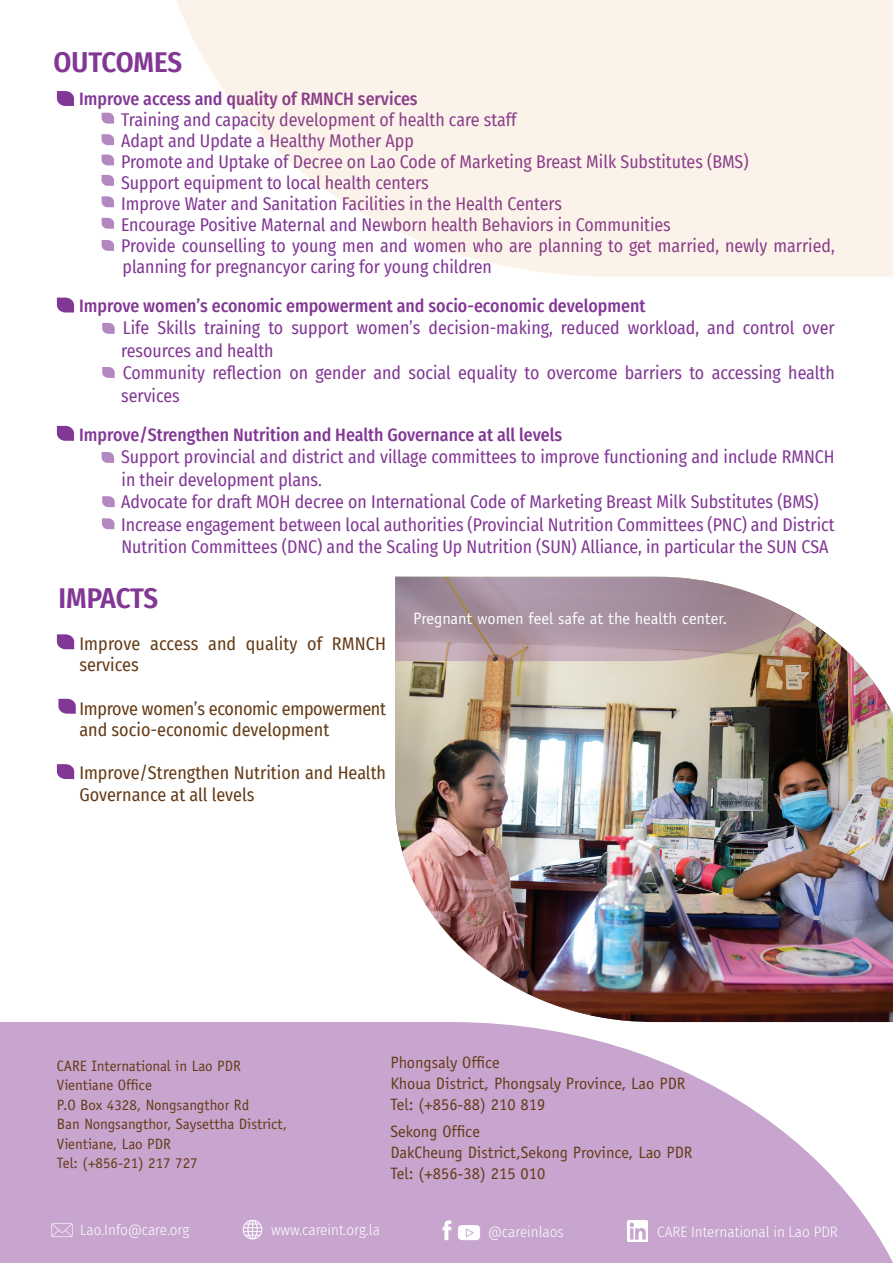
<style>
.page{position:relative;width:893px;height:1263px;background:#fff}
.page>*{position:absolute;margin:0;border:0;box-sizing:border-box;transform-origin:0 0}
.t1{font:600 28.65px "Fira Sans Condensed";letter-spacing:-.01em;color:#823795}
.t2{font:18px/21px "Fira Sans Condensed";color:#823795}
.t3{font:500 18px "Fira Sans Condensed";color:#823795}
.t4{font:18px/21.6px "Fira Sans Condensed";color:#643b16}
.t5{font:16.5px/21px "Officina Sans Std";color:#643b16}
.t6{font:16.5px "Officina Sans Std";color:#fff}
.t7{font:15px/19.5px "Officina Sans Std";color:#643b16}
.t8{font:300 15px "Fira Sans Condensed";color:#fff}
</style>
<div class="page">
<svg style="left:177px;top:0;width:716px;height:277px;fill:#fbf3e9"></svg>
<svg style="left:57px;top:634px;width:17px;height:15px"></svg>
<svg style="left:57px;top:91px;width:17px;height:15px"></svg>
<svg style="left:102px;top:113px;width:12px;height:11px"></svg>
<svg style="left:102px;top:134px;width:12px;height:11px"></svg>
<svg style="left:102px;top:155px;width:12px;height:10px"></svg>
<svg style="left:102px;top:175px;width:12px;height:11px"></svg>
<svg style="left:102px;top:196px;width:12px;height:11px"></svg>
<svg style="left:102px;top:218px;width:12px;height:11px"></svg>
<svg style="left:102px;top:240px;width:12px;height:11px"></svg>
<svg style="left:102px;top:323px;width:13px;height:11px"></svg>
<svg style="left:102px;top:367px;width:13px;height:11px"></svg>
<svg style="left:102px;top:452px;width:12px;height:11px"></svg>
<svg style="left:102px;top:496px;width:13px;height:11px"></svg>
<svg style="left:57px;top:298px;width:17px;height:14px"></svg>
<svg style="left:57px;top:426px;width:17px;height:15px"></svg>
<svg style="left:58px;top:699px;width:18px;height:15px"></svg>
<svg style="left:57px;top:764px;width:17px;height:15px"></svg>
<svg style="left:0;top:1022px;width:893px;height:241px;background:#ceb1d5"></svg>
<img style="left:395px;top:576px;width:498px;height:446px">
<svg style="left:395px;top:577px;width:411px;height:84px;background:#af99a3"></svg>
<svg style="left:102px;top:518px;width:12px;height:11px"></svg>
<img style="left:237px;top:1214px;width:32px;height:32px">
<img style="left:39px;top:1213px;width:46px;height:33px">
<img style="left:430px;top:1212px;width:33px;height:34px">
<img style="left:458px;top:1221px;width:23px;height:23px">
<img style="left:627px;top:1221px;width:20px;height:20px">
<h1 class="t1" style="left:54px;top:39px;width:130px">OUTCOMES</h1>
<p class="t3" style="left:79px;top:84px;width:340px">Improve access and quality of RMNCH services</p>
<p class="t2" style="left:121px;top:108px;width:715px">Training and capacity development of health care staff<br>Adapt and Update a Healthy Mother App<br>Promote and Uptake of Decree on Lao Code of Marketing Breast Milk Substitutes (BMS)<br>Support equipment to local health centers<br>Improve Water and Sanitation Facilities in the Health Centers<br>Encourage Positive Maternal and Newborn health Behaviors in Communities<br>Provide counselling to young men and women who are planning to get married, newly married, planning for pregnancyor caring for young children</p>
<p class="t3" style="left:79px;top:291px;width:568px">Improve women’s economic empowerment and socio-economic development</p>
<p class="t2" style="left:121px;top:316px;width:715px;line-height:22.5px">Life Skills training to support women’s decision-making, reduced workload, and control over resources and health<br>Community reflection on gender and social equality to overcome barriers to accessing health services</p>
<p class="t3" style="left:79px;top:420px;width:485px">Improve/Strengthen Nutrition and Health Governance at all levels</p>
<p class="t2" style="left:121px;top:445px;width:715px;line-height:22.5px">Support provincial and district and village committees to improve functioning and include RMNCH in their development plans.<br>Advocate for draft MOH decree on International Code of Marketing Breast Milk Substitutes (BMS)<br>Increase engagement between local authorities (Provincial Nutrition Committees (PNC) and District Nutrition Committees (DNC) and the Scaling Up Nutrition (SUN) Alliance, in particular the SUN CSA</p>
<h1 class="t1" style="left:59px;top:574px;width:101px">IMPACTS</h1>
<p class="t4" style="left:79px;top:632px;width:308px">Improve access and quality of RMNCH services</p>
<p class="t4" style="left:79px;top:697px;width:308px">Improve women’s economic empowerment and socio-economic development</p>
<p class="t4" style="left:79px;top:762px;width:308px">Improve/Strengthen Nutrition and Health<br>Governance at all levels</p>
<p class="t6" style="left:413px;top:609px;width:315px">Pregnant women feel safe at the health center.</p>
<p class="t7" style="left:57px;top:1056px;width:232px">CARE International in Lao PDR<br>Vientiane Office<br>P.O Box 4328, Nongsangthor Rd<br>Ban Nongsangthor, Saysettha District,<br>Vientiane, Lao PDR<br>Tel: (+856-21) 217 727</p>
<p class="t5" style="left:390px;top:1052px;width:296px">Phongsaly Office<br>Khoua District, Phongsaly Province, Lao PDR<br>Tel: (+856-88) 210 819</p>
<p class="t5" style="left:390px;top:1121px;width:303px">Sekong Office<br>DakCheung District,Sekong Province, Lao PDR<br>Tel: (+856-38) 215 010</p>
<p class="t8" style="left:80px;top:1219px;width:110px">Lao.Info@care.org</p>
<p class="t8" style="left:271px;top:1219px;width:110px">www.careint.org.la</p>
<p class="t8" style="left:488px;top:1221px;width:77px">@careinlaos</p>
<p class="t8" style="left:657px;top:1221px;width:182px">CARE International in Lao PDR</p>
</div>
